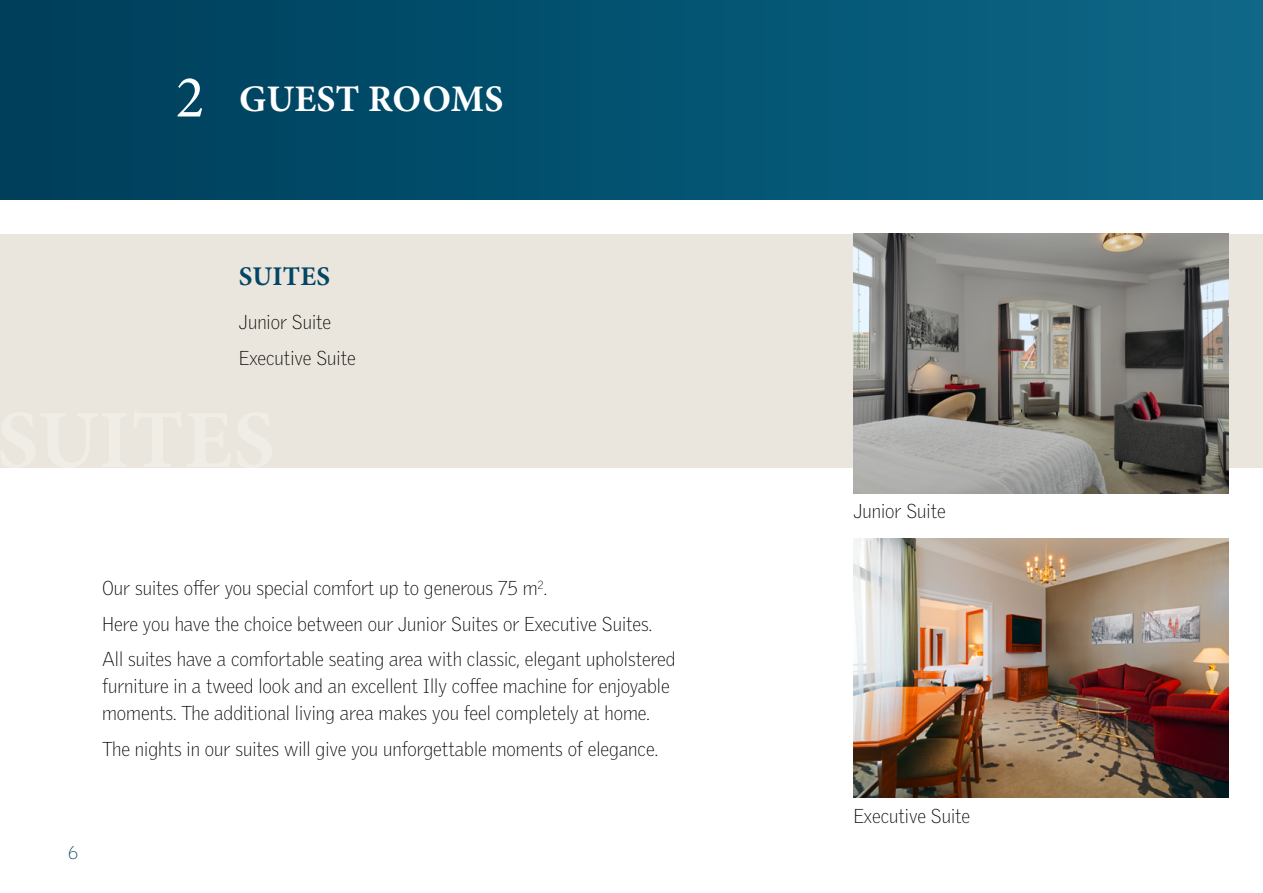
<style>
.page{position:relative;width:1263px;height:893px;background:#fff}
.page>*{position:absolute;margin:0;border:0;box-sizing:border-box;transform-origin:0 0}
.t1{font:60px "Minion Pro";color:#fff}
.t2{font:700 37.5px "Minion Pro";letter-spacing:.01em;color:#fff}
.t3{font:700 27px "Minion Pro";letter-spacing:.01em;color:#034565}
.t4{font:100 19.5px/35.5px "Griffith Gothic";color:#000}
.t5{font:100 18px "Griffith Gothic";color:#034565}
</style>
<div class="page">
<div style="left:0;top:0;width:1263px;height:200px;background:linear-gradient(to right,#003e5a,#0d6787)"></div>
<img style="left:853px;top:538px;width:376px;height:259px">
<div style="left:0;top:234px;width:1263px;height:234px;background:#eae6dd"></div>
<img style="left:853px;top:234px;width:376px;height:259px">
<h1 class="t1" style="left:176px;top:57px;width:30px">2</h1>
<h2 class="t2" style="left:239px;top:72px;width:266px">GUEST ROOMS</h2>
<h3 class="t3" style="left:239px;top:258px;width:93px">SUITES</h3>
<p class="t4" style="left:239px;top:305px;width:118px">Junior Suite<br>Executive Suite</p>
<p class="t4" style="left:102px;top:570px;width:575px">Our suites offer you special comfort up to generous 75 m<sup>2</sup>.<br>Here you have the choice between our Junior Suites or Executive Suites.<br>All suites have a comfortable seating area with classic, elegant upholstered</p>
<p class="t4" style="left:102px;top:673px;width:569px;line-height:27px">furniture in a tweed look and an excellent Illy coffee machine for enjoyable moments. The additional living area makes you feel completely at home.</p>
<p class="t4" style="left:102px;top:731px;width:556px">The nights in our suites will give you unforgettable moments of elegance.</p>
<p class="t5" style="left:68px;top:842px;width:11px">6</p>
<p class="t4" style="left:853px;top:493px;width:94px">Junior Suite</p>
<p class="t4" style="left:853px;top:798px;width:118px">Executive Suite</p>
</div>
